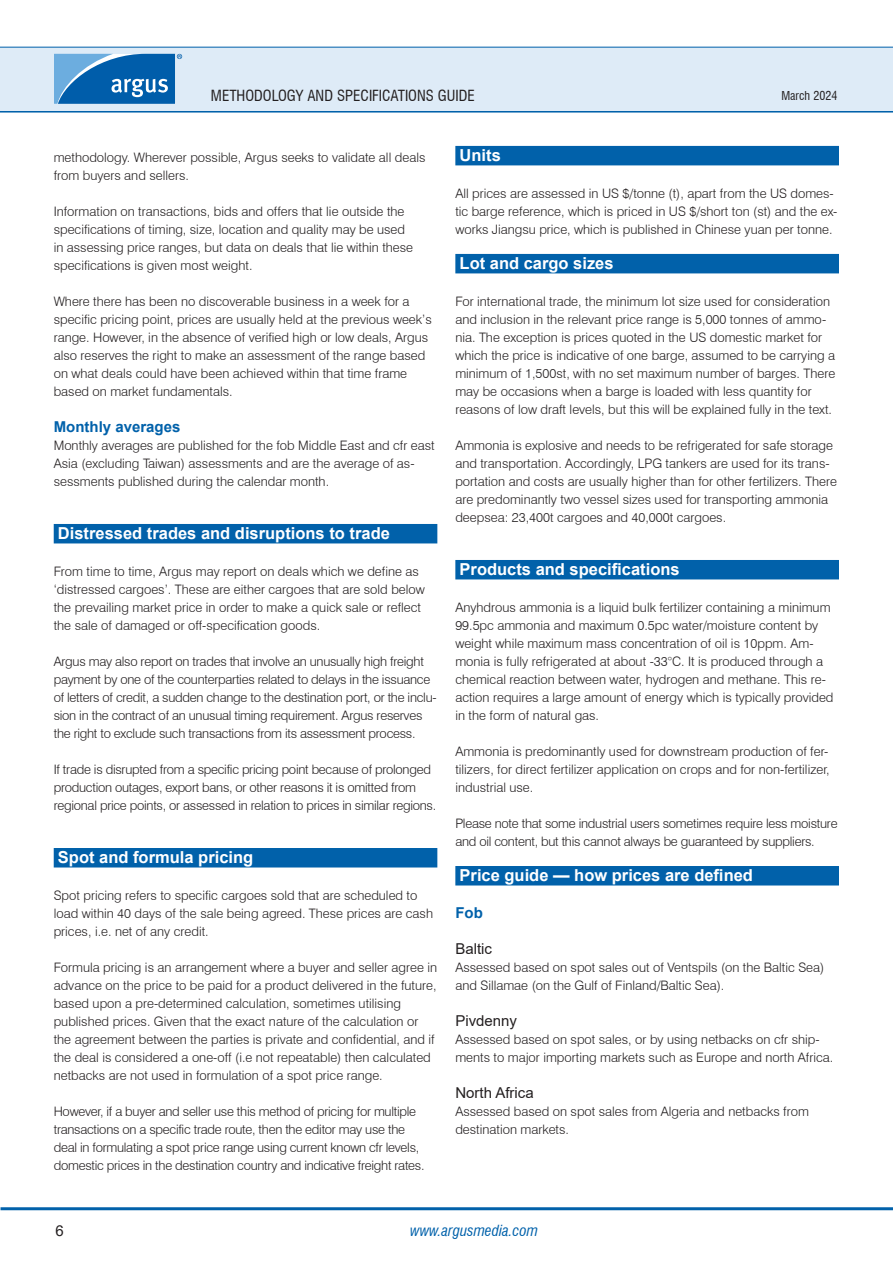
<style>
.page{position:relative;width:893px;height:1263px;background:#fff}
.page>*{position:absolute;margin:0;border:0;box-sizing:border-box;transform-origin:0 0}
.H1_-_Section_header_-_WOB{font:700 16.5px "Arial";color:#fff}
.t1{font:condensed 15px "Swiss 721 BT";color:#231f20}
.H3_-_headline__no_bold__-_old_H5{font:15px "Arial";color:#231f20}
.t2{font:italic condensed 15px "Swiss 721 BT";color:#0161aa}
.H2_-_Bold_headline_-_old_H4{font:700 15px "Arial";color:#0161aa}
.P1_-_Body_Text{font:300 13.05px/18px "Swiss 721 BT";color:#231f20}
.P1_-_Body_Text-2{font:300 13.05px/18px "Swiss 721 BT";letter-spacing:-.02em;color:#231f20}
.t3{font:condensed 12px "Swiss 721 BT";color:#231f20}
</style>
<div class="page">
<hr style="left:0;top:110px;width:893px;height:3px;background:#0161aa">
<div style="left:0;top:47px;width:893px;height:64px;background:#deebf7"></div>
<hr style="left:0;top:47px;width:893px;height:1px;background:#0161aa">
<hr style="left:1px;top:1207px;width:892px;height:3px;background:#0161aa">
<svg style="left:54px;top:54px;width:128px;height:50px;background:#3983c0"></svg>
<div style="left:54px;top:524px;width:383px;height:19px;background:#0161aa"></div>
<div style="left:54px;top:848px;width:383px;height:19px;background:#0161aa"></div>
<div style="left:455px;top:146px;width:384px;height:19px;background:#0161aa"></div>
<div style="left:455px;top:254px;width:384px;height:19px;background:#0161aa"></div>
<div style="left:455px;top:560px;width:384px;height:19px;background:#0161aa"></div>
<div style="left:455px;top:866px;width:384px;height:19px;background:#0161aa"></div>
<p class="t1" style="left:211px;top:86px;width:265px">METHODOLOGY AND SPECIFICATIONS GUIDE</p>
<p class="t3" style="left:781px;top:88px;width:58px">March 2024</p>
<p class="P1_-_Body_Text" style="left:54px;top:148px;width:373px">methodology. Wherever possible, Argus seeks to validate all deals from buyers and sellers.</p>
<p class="P1_-_Body_Text" style="left:54px;top:202px;width:361px">Information on transactions, bids and offers that lie outside the specifications of timing, size, location and quality may be used in assessing price ranges, but data on deals that lie within these specifications is given most weight.</p>
<p class="P1_-_Body_Text" style="left:54px;top:292px;width:380px">Where there has been no discoverable business in a week for a specific pricing point, prices are usually held at the previous week’s range. However, in the absence of verified high or low deals, Argus also reserves the right to make an assessment of the range based on what deals could have been achieved within that time frame based on market fundamentals.</p>
<p class="H2_-_Bold_headline_-_old_H4" style="left:54px;top:416px;width:128px">Monthly averages</p>
<p class="P1_-_Body_Text" style="left:54px;top:436px;width:382px">Monthly averages are published for the fob Middle East and cfr east<br>Asia (excluding Taiwan) assessments and are the average of as&shy;sessments published during the calendar month.</p>
<p class="H1_-_Section_header_-_WOB" style="left:58px;top:522px;width:333px">Distressed trades and disruptions to trade</p>
<p class="P1_-_Body_Text" style="left:54px;top:562px;width:373px">From time to time, Argus may report on deals which we define as ‘distressed cargoes’. These are either cargoes that are sold below the prevailing market price in order to make a quick sale or reflect the sale of damaged or off-specification goods.</p>
<p class="P1_-_Body_Text-2" style="left:54px;top:652px;width:385px">Argus may also report on trades that involve an unusually high freight payment by one of the counterparties related to delays in the issuance of letters of credit, a sudden change to the destination port, or the inclu&shy;sion in the contract of an unusual timing requirement. Argus reserves the right to exclude such transactions from its assessment process.</p>
<p class="P1_-_Body_Text-2" style="left:54px;top:760px;width:384px">If trade is disrupted from a specific pricing point because of prolonged production outages, export bans, or other reasons it is omitted from regional price points, or assessed in relation to prices in similar regions.</p>
<p class="H1_-_Section_header_-_WOB" style="left:58px;top:846px;width:197px">Spot and formula pricing</p>
<p class="P1_-_Body_Text" style="left:54px;top:886px;width:381px">Spot pricing refers to specific cargoes sold that are scheduled to load within 40 days of the sale being agreed. These prices are cash prices, i.e. net of any credit.</p>
<p class="P1_-_Body_Text" style="left:54px;top:958px;width:385px">Formula pricing is an arrangement where a buyer and seller agree in advance on the price to be paid for a product delivered in the future, based upon a pre-determined calculation, sometimes utilising published prices. Given that the exact nature of the calculation or the agreement between the parties is private and confidential, and if the deal is considered a one-off (i.e not repeatable) then calculated netbacks are not used in formulation of a spot price range.</p>
<p class="P1_-_Body_Text-2" style="left:54px;top:1102px;width:372px">However, if a buyer and seller use this method of pricing for multiple transactions on a specific trade route, then the editor may use the deal in formulating a spot price range using current known cfr levels, domestic prices in the destination country and indicative freight rates.</p>
<p class="H1_-_Section_header_-_WOB" style="left:460px;top:144px;width:43px">Units</p>
<p class="P1_-_Body_Text" style="left:455px;top:184px;width:384px">All prices are assessed in US $/tonne (t), apart from the US domes&shy;tic barge reference, which is priced in US $/short ton (st) and the ex&shy;works Jiangsu price, which is published in Chinese yuan per tonne.</p>
<p class="H1_-_Section_header_-_WOB" style="left:460px;top:252px;width:156px">Lot and cargo sizes</p>
<p class="P1_-_Body_Text" style="left:455px;top:292px;width:381px">For international trade, the minimum lot size used for consideration and inclusion in the relevant price range is 5,000 tonnes of ammo&shy;nia. The exception is prices quoted in the US domestic market for which the price is indicative of one barge, assumed to be carrying a minimum of 1,500st, with no set maximum number of barges. There may be occasions when a barge is loaded with less quantity for reasons of low draft levels, but this will be explained fully in the text.</p>
<p class="P1_-_Body_Text" style="left:455px;top:436px;width:383px">Ammonia is explosive and needs to be refrigerated for safe storage and transportation. Accordingly, LPG tankers are used for its trans&shy;portation and costs are usually higher than for other fertilizers. There are predominantly two vessel sizes used for transporting ammonia deepsea: 23,400t cargoes and 40,000t cargoes.</p>
<p class="H1_-_Section_header_-_WOB" style="left:460px;top:558px;width:222px">Products and specifications</p>
<p class="P1_-_Body_Text" style="left:455px;top:598px;width:380px">Anyhdrous ammonia is a liquid bulk fertilizer containing a minimum 99.5pc ammonia and maximum 0.5pc water/moisture content by weight while maximum mass concentration of oil is 10ppm. Am&shy;monia is fully refrigerated at about -33°C. It is produced through a chemical reaction between water, hydrogen and methane. This re&shy;action requires a large amount of energy which is typically provided in the form of natural gas.</p>
<p class="P1_-_Body_Text" style="left:455px;top:742px;width:376px;text-align:justify">Ammonia is predominantly used for downstream production of fer&shy;tilizers, for direct fertilizer application on crops and for non-fertilizer, industrial use.</p>
<p class="P1_-_Body_Text-2" style="left:455px;top:814px;width:384px">Please note that some industrial users sometimes require less moisture and oil content, but this cannot always be guaranteed by suppliers.</p>
<p class="H1_-_Section_header_-_WOB" style="left:460px;top:864px;width:295px">Price guide — how prices are defined</p>
<p class="H2_-_Bold_headline_-_old_H4" style="left:455px;top:902px;width:29px">Fob</p>
<p class="H3_-_headline__no_bold__-_old_H5" style="left:455px;top:938px;width:38px">Baltic</p>
<p class="P1_-_Body_Text" style="left:455px;top:958px;width:370px">Assessed based on spot sales out of Ventspils (on the Baltic Sea) and Sillamae (on the Gulf of Finland/Baltic Sea).</p>
<p class="H3_-_headline__no_bold__-_old_H5" style="left:455px;top:1010px;width:63px">Pivdenny</p>
<p class="P1_-_Body_Text" style="left:455px;top:1030px;width:379px">Assessed based on spot sales, or by using netbacks on cfr ship&shy;ments to major importing markets such as Europe and north Africa.</p>
<p class="H3_-_headline__no_bold__-_old_H5" style="left:455px;top:1082px;width:80px">North Africa</p>
<p class="P1_-_Body_Text" style="left:455px;top:1102px;width:355px">Assessed based on spot sales from Algeria and netbacks from destination markets.</p>
<p class="H3_-_headline__no_bold__-_old_H5" style="left:55px;top:1220px;width:10px">6</p>
<p class="t2" style="left:410px;top:1221px;width:129px">www.argusmedia.com</p>
</div>
